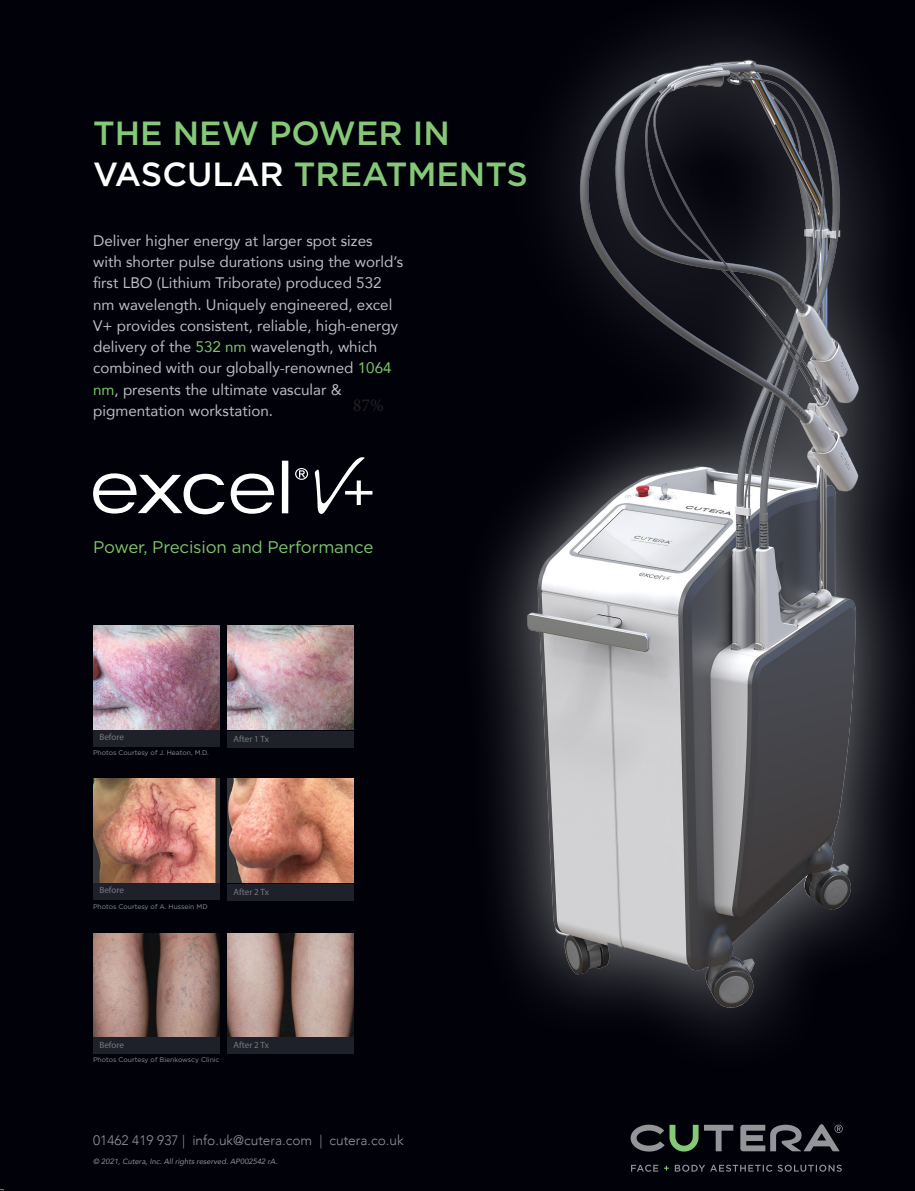
<style>
.page{position:relative;width:915px;height:1191px;background:#fff}
.page>*{position:absolute;margin:0;border:0;box-sizing:border-box;transform-origin:0 0}
.t1{font:500 33.45px/41px "Gotham";color:#85c878}
.t2{font:18.3px "Minion Pro";color:#231f20}
.t3{font:16.95px "Gotham";letter-spacing:-.01em;color:#7ec56d}
.t4{font:15.15px/21.3px "Avenir";color:#bcbdc0}
.t5{font:300 13.65px "Avenir";color:#919396}
.t6{font:9.15px "Myriad Pro";letter-spacing:-.005em;color:#75787f}
.t7{font:italic 7.65px "Avenir";color:#919396}
.t8{font:6.75px "Gotham";color:#8c8e96}
.s1{color:#fff}
.s2{color:#7ec56d}
</style>
<div class="page">
<div style="left:0;top:0;width:914px;height:1191px;background:#010209"></div>
<svg style="left:295px;top:468px;width:13px;height:12px"></svg>
<svg style="left:230px;top:473px;width:44px;height:41px"></svg>
<div style="left:282px;top:461px;width:6px;height:52px;background:#fff"></div>
<svg style="left:93px;top:473px;width:131px;height:41px"></svg>
<svg style="left:314px;top:457px;width:58px;height:57px"></svg>
<img style="left:488px;top:41px;width:415px;height:994px">
<svg style="left:674px;top:1164px;width:167px;height:7px"></svg>
<svg style="left:631px;top:1164px;width:37px;height:7px"></svg>
<svg style="left:630px;top:1124px;width:103px;height:27px"></svg>
<svg style="left:740px;top:1124px;width:102px;height:27px"></svg>
<img style="left:93px;top:933px;width:126px;height:104px">
<img style="left:227px;top:933px;width:126px;height:104px">
<div style="left:93px;top:1037px;width:126px;height:16px;background:#1f212a"></div>
<div style="left:227px;top:1037px;width:126px;height:16px;background:#1f212a"></div>
<img style="left:93px;top:626px;width:126px;height:103px">
<img style="left:227px;top:626px;width:126px;height:103px">
<div style="left:227px;top:731px;width:126px;height:16px;background:#1f212a"></div>
<div style="left:93px;top:729px;width:126px;height:17px;background:#1f212a"></div>
<img style="left:93px;top:779px;width:126px;height:103px">
<img style="left:227px;top:779px;width:126px;height:103px">
<div style="left:227px;top:883px;width:126px;height:17px;background:#1f212a"></div>
<div style="left:93px;top:882px;width:126px;height:17px;background:#1f212a"></div>
<h1 class="t1" style="left:93px;top:112px;width:436px">THE NEW POWER IN<br><span class="s1">VASCULAR</span> TREATMENTS</h1>
<p class="t4" style="left:93px;top:229px;width:311px">Deliver higher energy at larger spot sizes with shorter pulse durations using the world’s first LBO (Lithium Triborate) produced 532 nm wavelength. Uniquely engineered, excel V+ provides consistent, reliable, high-energy delivery of the <span class="s2">532 nm</span> wavelength, which combined with our globally-renowned <span class="s2">1064 nm</span>, presents the ultimate vascular &amp; pigmentation workstation.</p>
<p class="t2" style="left:352px;top:393px;width:33px">87%</p>
<p class="t3" style="left:93px;top:536px;width:282px">Power, Precision and Performance</p>
<p class="t6" style="left:99px;top:731px;width:26px">Before</p>
<p class="t6" style="left:233px;top:733px;width:37px">After 1 Tx</p>
<p class="t8" style="left:93px;top:748px;width:117px">Photos Courtesy of J. Heaton, M.D.</p>
<p class="t6" style="left:99px;top:884px;width:26px">Before</p>
<p class="t6" style="left:233px;top:886px;width:37px">After 2 Tx</p>
<p class="t8" style="left:93px;top:902px;width:116px">Photos Courtesy of A. Hussein MD</p>
<p class="t6" style="left:99px;top:1039px;width:26px">Before</p>
<p class="t6" style="left:233px;top:1039px;width:37px">After 2 Tx</p>
<p class="t8" style="left:93px;top:1055px;width:128px">Photos Courtesy of Bienkowscy Clinic</p>
<p class="t5" style="left:93px;top:1132px;width:312px">01462 419 937 | info.uk@cutera.com | cutera.co.uk</p>
<p class="t7" style="left:93px;top:1156px;width:186px">© 2021, Cutera, Inc. All rights reserved. AP002542 rA.</p>
</div>
